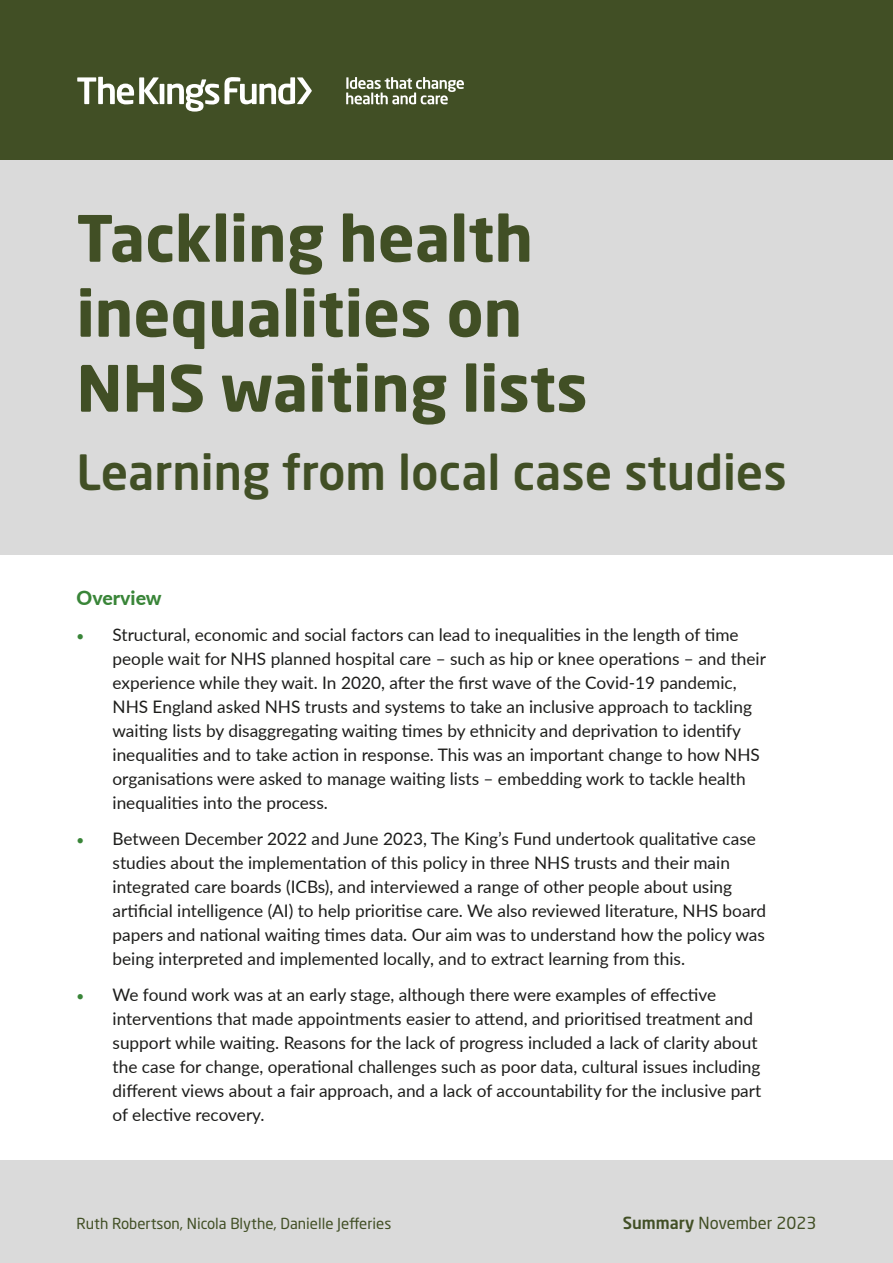
<style>
.page{position:relative;width:893px;height:1263px;background:#fff}
.page>*{position:absolute;margin:0;border:0;box-sizing:border-box;transform-origin:0 0}
.t1{font:700 63px/75px "Neo Sans Std";color:#414f25}
.t2{font:500 48px "Neo Sans Std";color:#414f25}
.t3{font:800 19.5px "Lato";color:#398538}
.t4{font:17.25px/24px "Lato";color:#1d1d1b}
.t5{font:16.5px "Neo Sans Std";color:#414f25}
.t6{font:15px "Neo Sans Std";color:#414f25}
.s1{font-family:"Minion Pro";font-weight:600;font-size:19.5px;color:#398538}
.s2{font-weight:500}
</style>
<div class="page">
<div style="left:0;top:0;width:893px;height:161px;background:#414f25"></div>
<div style="left:0;top:161px;width:893px;height:394px;background:#dadada"></div>
<div style="left:0;top:1161px;width:893px;height:102px;background:#dadada"></div>
<hr style="left:160px;top:84px;width:4px;height:20px;background:#fff">
<svg style="left:77px;top:77px;width:82px;height:27px"></svg>
<svg style="left:225px;top:77px;width:87px;height:27px"></svg>
<svg style="left:167px;top:79px;width:52px;height:33px"></svg>
<svg style="left:346px;top:77px;width:118px;height:27px"></svg>
<h1 class="t1" style="left:77px;top:199px;width:513px">Tackling health inequalities on<br>NHS waiting lists</h1>
<h2 class="t2" style="left:77px;top:442px;width:712px">Learning from local case studies</h2>
<p class="t3" style="left:77px;top:583px;width:87px">Overview</p>
<p class="t4" style="left:113px;top:622px;width:655px;text-indent:-36px"><span class="s1">•</span> Structural, economic and social factors can lead to inequalities in the length of time people wait for NHS planned hospital care – such as hip or knee operations – and their experience while they wait. In 2020, after the first wave of the Covid-19 pandemic, NHS England asked NHS trusts and systems to take an inclusive approach to tackling waiting lists by disaggregating waiting times by ethnicity and deprivation to identify inequalities and to take action in response. This was an important change to how NHS organisations were asked to manage waiting lists – embedding work to tackle health inequalities into the process.</p>
<p class="t4" style="left:113px;top:826px;width:655px;text-indent:-36px"><span class="s1">•</span> Between December 2022 and June 2023, The King’s Fund undertook qualitative case studies about the implementation of this policy in three NHS trusts and their main integrated care boards (ICBs), and interviewed a range of other people about using artificial intelligence (AI) to help prioritise care. We also reviewed literature, NHS board papers and national waiting times data. Our aim was to understand how the policy was being interpreted and implemented locally, and to extract learning from this.</p>
<p class="t4" style="left:113px;top:982px;width:650px;text-indent:-36px"><span class="s1">•</span> We found work was at an early stage, although there were examples of effective interventions that made appointments easier to attend, and prioritised treatment and support while waiting. Reasons for the lack of progress included a lack of clarity about the case for change, operational challenges such as poor data, cultural issues including different views about a fair approach, and a lack of accountability for the inclusive part of elective recovery.</p>
<p class="t6" style="left:77px;top:1214px;width:316px">Ruth Robertson, Nicola Blythe, Danielle Jefferies</p>
<p class="t5" style="left:623px;top:1213px;width:195px"><span class="s2">Summary</span> November 2023</p>
</div>
